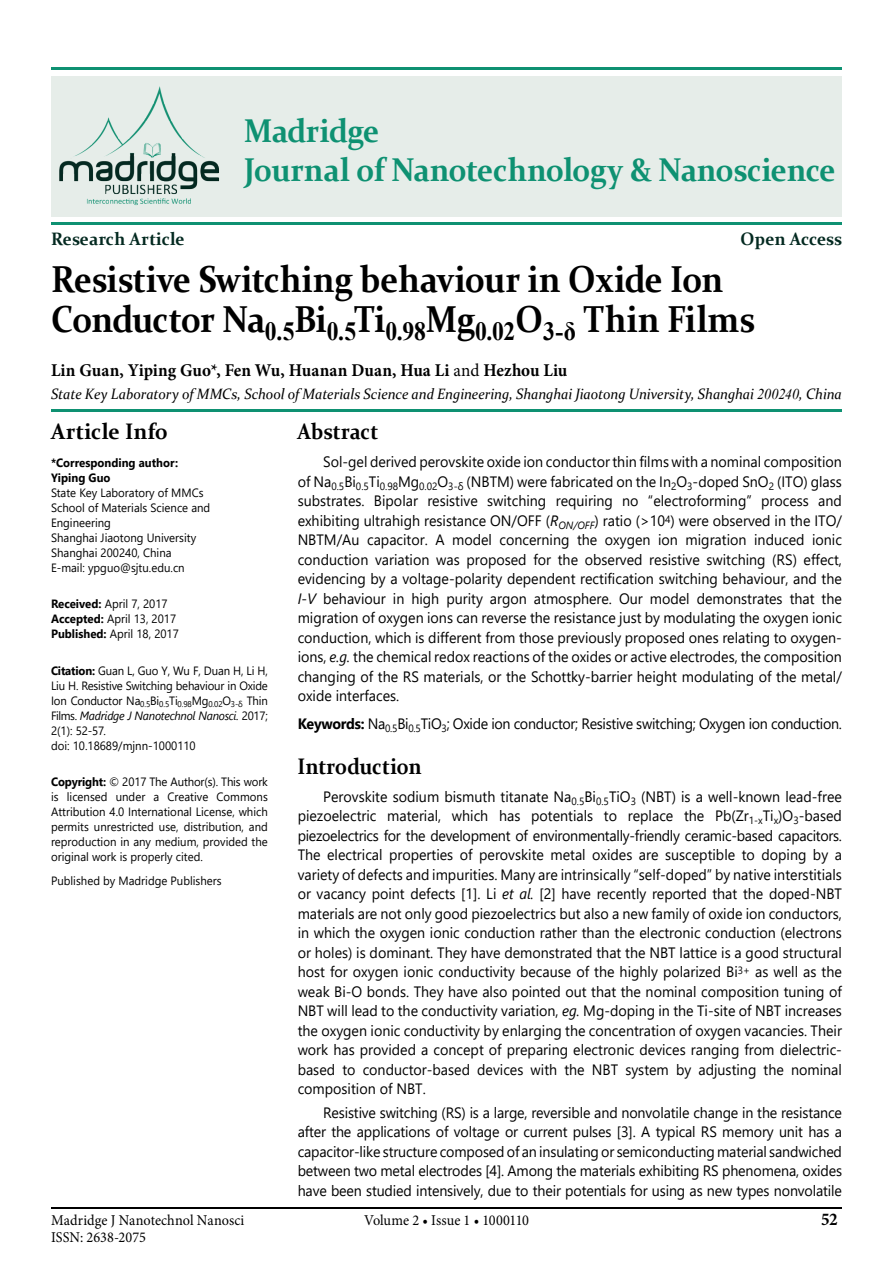
<style>
.page{position:relative;width:893px;height:1263px;background:#fff}
.page>*{position:absolute;margin:0;border:0;box-sizing:border-box;transform-origin:0 0}
.t1{font:700 37.5px/40.5px "Constantia";letter-spacing:-.015em;color:#000;scale:.9 1}
.t2{font:700 33px/39px "Constantia";letter-spacing:-.02em;color:#0e9172;scale:.92 1}
.t3{font:700 22.5px "Constantia";letter-spacing:.005em;color:#000;scale:.9 1}
.t4{font:700 22.5px "Constantia";letter-spacing:.005em;color:#000;scale:.95 1}
.t5{font:700 18px "Minion Pro";color:#000;scale:.95 1}
.t6{font:700 18px "Constantia";color:#032920;scale:.95 1}
.t7{font:15px/19.5px "Segoe UI";letter-spacing:-.01em;color:#000;text-align:justify;scale:.95 1}
.t8{font:italic 15px "Constantia";letter-spacing:-.005em;color:#000;scale:.95 1}
.t9{font:15px "Minion Pro";color:#000;scale:.95 1}
.t10{font:12px/15px "Segoe UI";color:#000;scale:.95 1}
.t11{font:700 12px/15px "Segoe UI";color:#000;scale:.95 1}
.s1{font-weight:400}
.s2{font-family:"Times New Roman"}
.s3{font-weight:700}
.s4{font-style:italic}
</style>
<div class="page">
<hr style="left:51px;top:1208px;width:791px;height:1px;background:#000">
<div style="left:51px;top:76px;width:791px;height:140px;background:#e6ede9"></div>
<hr style="left:51px;top:223px;width:791px;height:2px;background:#0e9172">
<hr style="left:51px;top:410px;width:791px;height:2px;background:#0e9172">
<hr style="left:51px;top:68px;width:791px;height:2px;background:#0e9172">
<img style="left:59px;top:86px;width:160px;height:120px">
<h2 class="t2" style="left:244px;top:109px;width:645px">Madridge<br>Journal of Nanotechnology &amp; Nanoscience</h2>
<p class="t6" style="left:51px;top:226px;width:142px">Research Article</p>
<p class="t6" style="left:741px;top:226px;width:108px">Open Access</p>
<h1 class="t1" style="left:51px;top:257px;width:784px">Resistive Switching behaviour in Oxide Ion<br>Conductor Na<sub>0.5</sub>Bi<sub>0.5</sub>Ti<sub>0.98</sub>Mg<sub>0.02</sub>O<sub>3-δ</sub> Thin Films</h1>
<p class="t5" style="left:51px;top:358px;width:545px">Lin Guan, Yiping Guo*, Fen Wu, Huanan Duan, Hua Li <span class="s1">and</span> Hezhou Liu</p>
<p class="t8" style="left:51px;top:383px;width:834px">State Key Laboratory of MMCs, School of Materials Science and Engineering, Shanghai Jiaotong University, Shanghai <span class="s2">200240</span>, China</p>
<h3 class="t4" style="left:51px;top:416px;width:125px">Article Info</h3>
<p class="t11" style="left:51px;top:454px;width:135px">*Corresponding author:<br>Yiping Guo</p>
<p class="t10" style="left:51px;top:484px;width:169px">State Key Laboratory of MMCs<br>School of Materials Science and<br>Engineering<br>Shanghai Jiaotong University<br>Shanghai 200240, China<br>E-mail: ypguo@sjtu.edu.cn</p>
<p class="t10" style="left:51px;top:596px;width:136px"><span class="s3">Received:</span> April 7, 2017<br><span class="s3">Accepted:</span> April 13, 2017<br><span class="s3">Published:</span> April 18, 2017</p>
<p class="t10" style="left:51px;top:662px;width:230px"><span class="s3">Citation:</span> Guan L, Guo Y, Wu F, Duan H, Li H, Liu H. Resistive Switching behaviour in Oxide Ion Conductor Na<sub>0.5</sub>Bi<sub>0.5</sub>Ti<sub>0.98</sub>Mg<sub>0.02</sub>O<sub>3-δ</sub> Thin Films. <span class="s4">Madridge J Nanotechnol Nanosci.</span> 2017; 2(1): 52-57.<br>doi: 10.18689/mjnn-1000110</p>
<p class="t10" style="left:51px;top:773px;width:230px;text-align:justify"><span class="s3">Copyright:</span> © 2017 The Author(s). This work is licensed under a Creative Commons Attribution 4.0 International License, which permits unrestricted use, distribution, and reproduction in any medium, provided the original work is properly cited.</p>
<p class="t10" style="left:51px;top:872px;width:181px">Published by Madridge Publishers</p>
<h3 class="t3" style="left:298px;top:416px;width:91px">Abstract</h3>
<p class="t7" style="left:298px;top:451px;width:574px;text-indent:26px">Sol-gel derived perovskite oxide ion conductor thin films with a nominal composition of Na<sub>0.5</sub>Bi<sub>0.5</sub>Ti<sub>0.98</sub>Mg<sub>0.02</sub>O<sub>3-δ</sub> (NBTM) were fabricated on the In<sub>2</sub>O<sub>3</sub>-doped SnO<sub>2</sub> (ITO) glass substrates. Bipolar resistive switching requiring no “electroforming” process and exhibiting ultrahigh resistance ON/OFF (<span class="s4">R</span><sub>ON/OFF</sub>) ratio (&gt;10<sup>4</sup>) were observed in the ITO/ NBTM/Au capacitor. A model concerning the oxygen ion migration induced ionic conduction variation was proposed for the observed resistive switching (RS) effect, evidencing by a voltage-polarity dependent rectification switching behaviour, and the <span class="s4">I</span>-<span class="s4">V</span> behaviour in high purity argon atmosphere. Our model demonstrates that the migration of oxygen ions can reverse the resistance just by modulating the oxygen ionic conduction, which is different from those previously proposed ones relating to oxygen&shy;ions, <span class="s4">e.g.</span> the chemical redox reactions of the oxides or active electrodes, the composition changing of the RS materials, or the Schottky-barrier height modulating of the metal/ oxide interfaces.</p>
<p class="t7" style="left:298px;top:713px;width:574px"><span class="s3">Keywords:</span> Na<sub>0.5</sub>Bi<sub>0.5</sub>TiO<sub>3</sub>; Oxide ion conductor; Resistive switching; Oxygen ion conduction.</p>
<h3 class="t3" style="left:298px;top:750px;width:139px">Introduction</h3>
<p class="t7" style="left:298px;top:785px;width:574px;text-indent:26px">Perovskite sodium bismuth titanate Na<sub>0.5</sub>Bi<sub>0.5</sub>TiO<sub>3</sub> (NBT) is a well-known lead-free piezoelectric material, which has potentials to replace the Pb(Zr<sub>1-x</sub>Ti<sub>x</sub>)O<sub>3</sub>-based piezoelectrics for the development of environmentally-friendly ceramic-based capacitors.<br>The electrical properties of perovskite metal oxides are susceptible to doping by a variety of defects and impurities. Many are intrinsically “self-doped” by native interstitials or vacancy point defects [1]. Li <span class="s4">et al.</span> [2] have recently reported that the doped-NBT materials are not only good piezoelectrics but also a new family of oxide ion conductors, in which the oxygen ionic conduction rather than the electronic conduction (electrons or holes) is dominant. They have demonstrated that the NBT lattice is a good structural host for oxygen ionic conductivity because of the highly polarized Bi<sup>3+</sup> as well as the weak Bi-O bonds. They have also pointed out that the nominal composition tuning of NBT will lead to the conductivity variation, <span class="s4">eg.</span> Mg-doping in the Ti-site of NBT increases the oxygen ionic conductivity by enlarging the concentration of oxygen vacancies. Their work has provided a concept of preparing electronic devices ranging from dielectric&shy;based to conductor-based devices with the NBT system by adjusting the nominal composition of NBT.</p>
<p class="t7" style="left:298px;top:1101px;width:574px;text-indent:26px">Resistive switching (RS) is a large, reversible and nonvolatile change in the resistance after the applications of voltage or current pulses [3]. A typical RS memory unit has a capacitor-like structure composed of an insulating or semiconducting material sandwiched between two metal electrodes [4]. Among the materials exhibiting RS phenomena, oxides have been studied intensively, due to their potentials for using as new types nonvolatile</p>
<p class="t9" style="left:51px;top:1210px;width:205px">Madridge J Nanotechnol Nanosci</p>
<p class="t5" style="left:821px;top:1206px;width:19px">52</p>
<p class="t9" style="left:51px;top:1227px;width:101px">ISSN: 2638-2075</p>
<p class="t9" style="left:364px;top:1210px;width:175px">Volume 2 • Issue 1 • 1000110</p>
</div>
